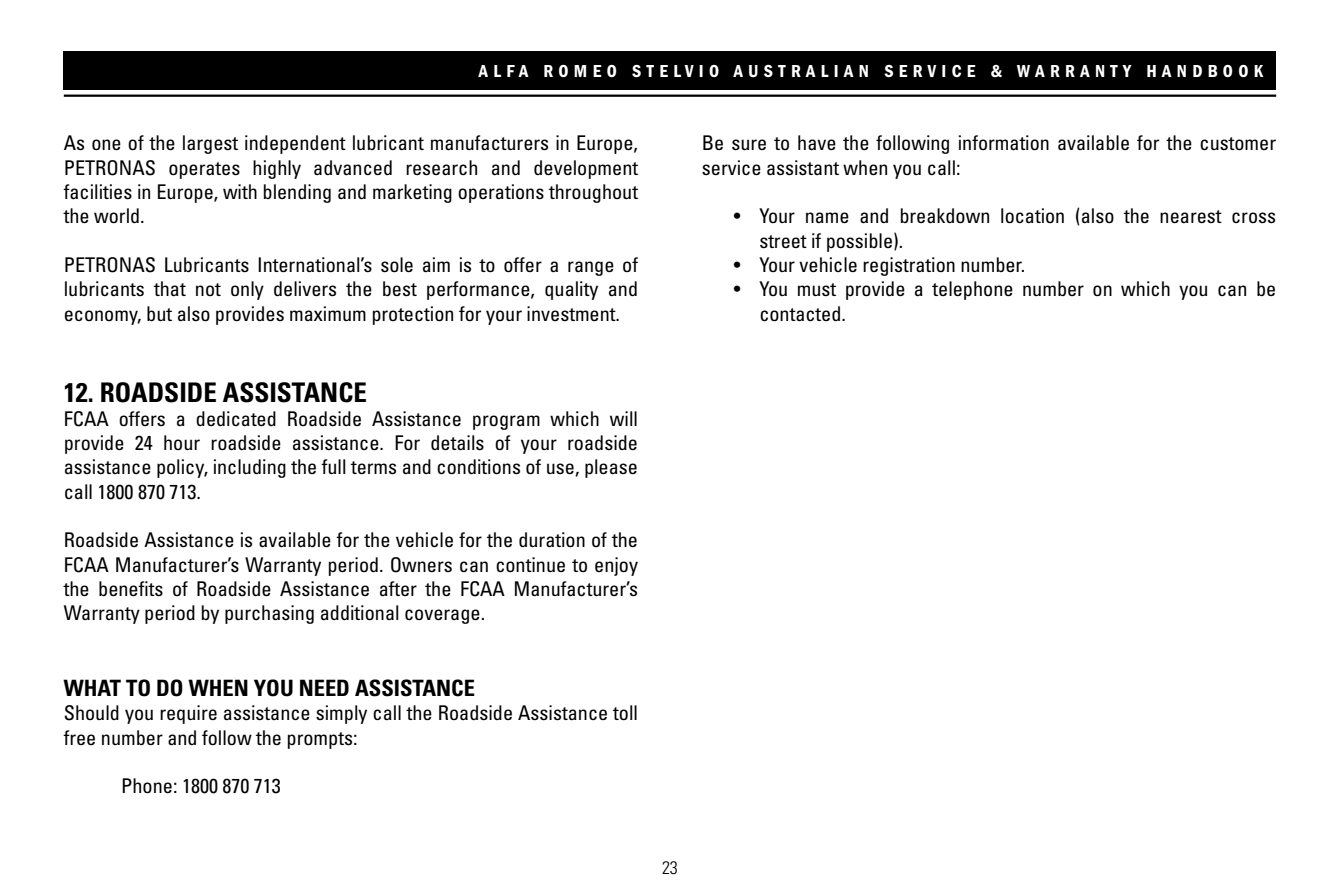
<style>
.page{position:relative;width:1340px;height:893px;background:#fff}
.page>*{position:absolute;margin:0;border:0;box-sizing:border-box;transform-origin:0 0}
.t1{font:700 condensed 27px "Univers";color:#000}
.t2{font:700 condensed 22.5px "Univers";color:#000}
.t3{font:condensed 20.25px/24.3px "Univers";color:#000;text-align:justify}
.t4{font:600 condensed 18px "Franklin Gothic";letter-spacing:.3em;color:#fff}
.t5{font:300 condensed 18px "Univers";color:#000}
</style>
<div class="page">
<hr style="left:64px;top:95px;width:1212px;height:2px;background:#000">
<div style="left:64px;top:51px;width:1212px;height:38px;background:#000"></div>
<p class="t4" style="left:479px;top:61px;width:786px">ALFA ROMEO STELVIO AUSTRALIAN SERVICE &amp; WARRANTY HANDBOOK</p>
<p class="t3" style="left:64px;top:131px;width:576px">As one of the largest independent lubricant manufacturers in Europe, PETRONAS operates highly advanced research and development facilities in Europe, with blending and marketing operations throughout the world.</p>
<p class="t3" style="left:64px;top:252px;width:576px">PETRONAS Lubricants International’s sole aim is to offer a range of lubricants that not only delivers the best performance, quality and economy, but also provides maximum protection for your investment.</p>
<h1 class="t1" style="left:64px;top:375px;width:304px">12. ROADSIDE ASSISTANCE</h1>
<p class="t3" style="left:64px;top:406px;width:576px">FCAA offers a dedicated Roadside Assistance program which will provide 24 hour roadside assistance. For details of your roadside assistance policy, including the full terms and conditions of use, please call 1800 870 713.</p>
<p class="t3" style="left:64px;top:527px;width:576px">Roadside Assistance is available for the vehicle for the duration of the FCAA Manufacturer’s Warranty period. Owners can continue to enjoy the benefits of Roadside Assistance after the FCAA Manufacturer’s Warranty period by purchasing additional coverage.</p>
<p class="t2" style="left:64px;top:674px;width:413px">WHAT TO DO WHEN YOU NEED ASSISTANCE</p>
<p class="t3" style="left:64px;top:700px;width:576px">Should you require assistance simply call the Roadside Assistance toll free number and follow the prompts:</p>
<p class="t3" style="left:121px;top:773px;width:161px">Phone: 1800 870 713</p>
<p class="t3" style="left:702px;top:131px;width:575px">Be sure to have the following information available for the customer service assistant when you call:</p>
<p class="t3" style="left:759px;top:203px;width:518px;text-indent:-26px">• Your name and breakdown location (also the nearest cross street if possible).</p>
<p class="t3" style="left:733px;top:252px;width:293px">• Your vehicle registration number.</p>
<p class="t3" style="left:759px;top:276px;width:518px;text-indent:-26px">• You must provide a telephone number on which you can be contacted.</p>
<p class="t5" style="left:662px;top:857px;width:17px">23</p>
</div>
